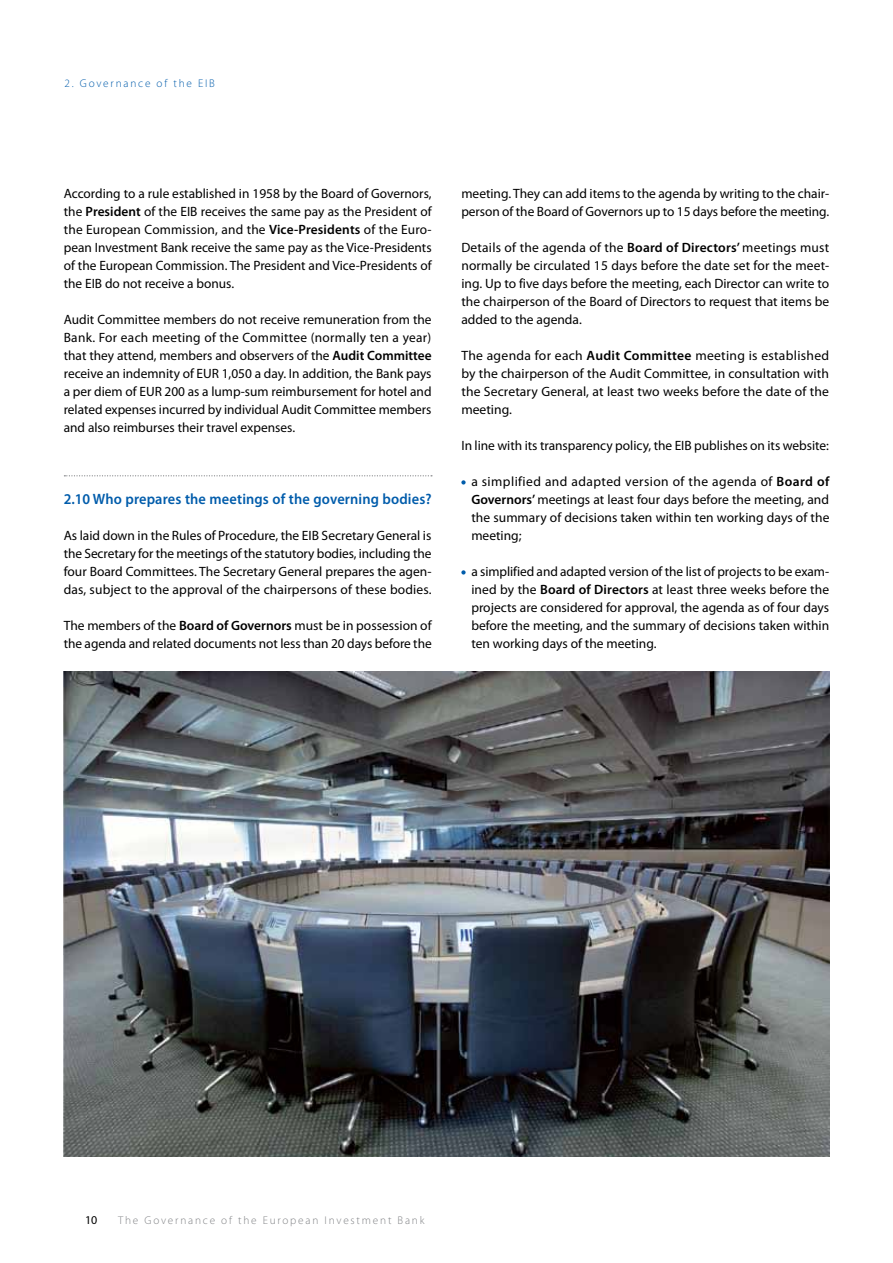
<style>
.page{position:relative;width:893px;height:1263px;background:#fff}
.page>*{position:absolute;margin:0;border:0;box-sizing:border-box;transform-origin:0 0}
.t1{font:600 15px "Myriad Pro";letter-spacing:.01em;color:#005cab;scale:.96 1}
.t2{font:13.5px/18px "Myriad Pro";color:#000;text-align:justify}
.t3{font:12px "Myriad Pro";color:#000}
.t4{font:300 11.25px "Myriad Pro";letter-spacing:.16em;color:#808285}
.t5{font:300 11.25px "Myriad Pro";letter-spacing:.16em;color:#005cab}
.s1{font-weight:600}
</style>
<div class="page">
<svg style="left:64px;top:475px;width:368px;height:1px"></svg>
<svg style="left:461px;top:480px;width:5px;height:5px"></svg>
<svg style="left:461px;top:570px;width:5px;height:5px"></svg>
<img style="left:64px;top:672px;width:765px;height:485px">
<p class="t5" style="left:65px;top:77px;width:152px">2. Governance of the EIB</p>
<p class="t2" style="left:64px;top:184px;width:370px">According to a rule established in 1958 by the Board of Governors, the <span class="s1">President</span> of the EIB receives the same pay as the President of the European Commission, and the <span class="s1">Vice-Presidents</span> of the Euro&shy;pean Investment Bank receive the same pay as the Vice-Presidents of the European Commission. The President and Vice-Presidents of the EIB do not receive a bonus.</p>
<p class="t2" style="left:64px;top:310px;width:369px">Audit Committee members do not receive remuneration from the Bank. For each meeting of the Committee (normally ten a year) that they attend, members and observers of the <span class="s1">Audit Committee </span>receive an indemnity of EUR 1,050 a day. In addition, the Bank pays a per diem of EUR 200 as a lump-sum reimbursement for hotel and related expenses incurred by individual Audit Committee members and also reimburses their travel expenses.</p>
<p class="t1" style="left:64px;top:489px;width:385px">2.10 Who prepares the meetings of the governing bodies?</p>
<p class="t2" style="left:64px;top:526px;width:369px">As laid down in the Rules of Procedure, the EIB Secretary General is the Secretary for the meetings of the statutory bodies, including the four Board Committees. The Secretary General prepares the agen&shy;das, subject to the approval of the chairpersons of these bodies.</p>
<p class="t2" style="left:64px;top:616px;width:369px">The members of the <span class="s1">Board of Governors</span> must be in possession of the agenda and related documents not less than 20 days before the</p>
<p class="t2" style="left:461px;top:184px;width:369px">meeting. They can add items to the agenda by writing to the chair&shy;person of the Board of Governors up to 15 days before the meeting.</p>
<p class="t2" style="left:461px;top:238px;width:369px">Details of the agenda of the <span class="s1">Board of Directors’</span> meetings must normally be circulated 15 days before the date set for the meet&shy;ing. Up to five days before the meeting, each Director can write to the chairperson of the Board of Directors to request that items be added to the agenda.</p>
<p class="t2" style="left:461px;top:346px;width:369px">The agenda for each <span class="s1">Audit Committee</span> meeting is established by the chairperson of the Audit Committee, in consultation with the Secretary General, at least two weeks before the date of the meeting.</p>
<p class="t2" style="left:461px;top:436px;width:369px">In line with its transparency policy, the EIB publishes on its website:</p>
<p class="t2" style="left:471px;top:472px;width:360px">a simplified and adapted version of the agenda of <span class="s1">Board of Governors’</span> meetings at least four days before the meeting, and the summary of decisions taken within ten working days of the meeting;</p>
<p class="t2" style="left:471px;top:562px;width:359px">a simplified and adapted version of the list of projects to be exam&shy;ined by the <span class="s1">Board of Directors</span> at least three weeks before the projects are considered for approval, the agenda as of four days before the meeting, and the summary of decisions taken within ten working days of the meeting.</p>
<p class="t3" style="left:85px;top:1212px;width:14px">10</p>
<p class="t4" style="left:118px;top:1213px;width:308px">The Governance of the European Investment Bank</p>
</div>
